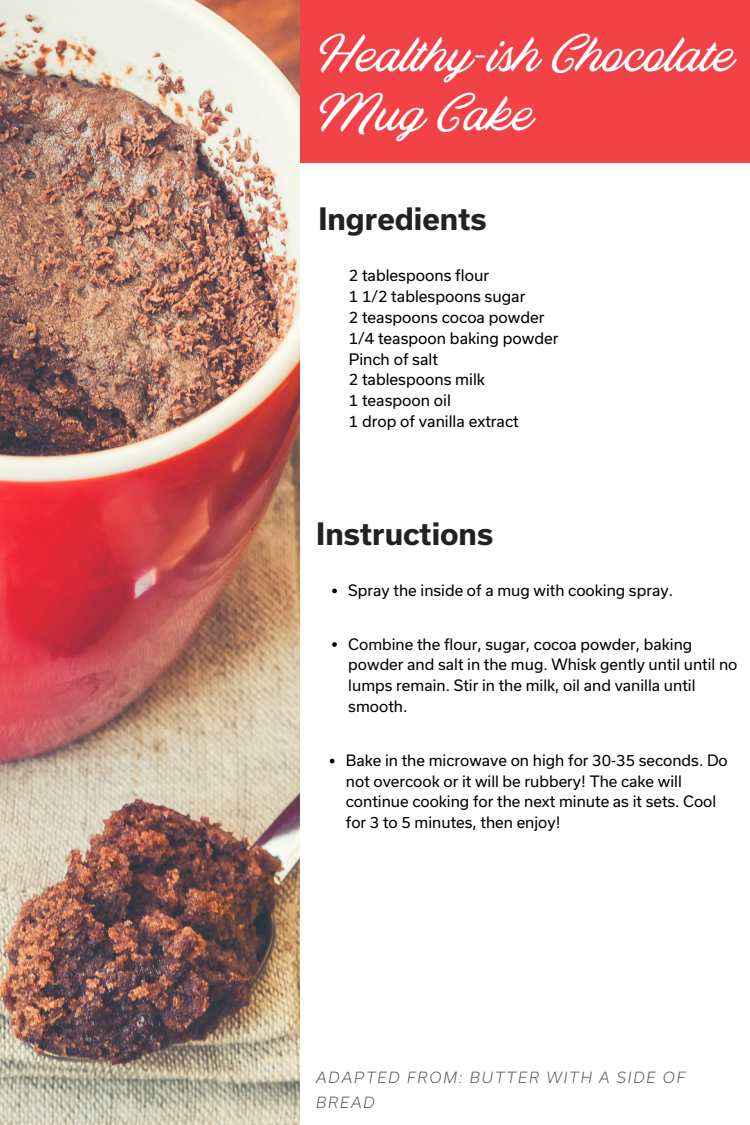
<style>
.page{position:relative;width:750px;height:1125px;background:#fff}
.page>*{position:absolute;margin:0;border:0;box-sizing:border-box;transform-origin:0 0}
.t1{font:48.75px/59px "Blackbike Clean";color:#fff}
.t2{font:700 29.5px "Usual";color:#222}
.t3{font:15.12px "Usual";color:#000}
.t4{font:15px/20.6px "Usual";color:#000}
.t5{font:italic 300 14.75px/24.4px "Usual";letter-spacing:.13em;color:#545454}
</style>
<div class="page">
<img style="left:0;top:0;width:300px;height:1125px">
<div style="left:300px;top:0;width:450px;height:163px;background:#f04247"></div>
<svg style="left:330px;top:759px;width:4px;height:4px"></svg>
<svg style="left:332px;top:642px;width:5px;height:5px"></svg>
<svg style="left:332px;top:589px;width:5px;height:4px"></svg>
<p class="t1" style="left:320px;top:26px;width:417px">Healthy-ish Chocolate<br>Mug Cake</p>
<p class="t2" style="left:318px;top:201px;width:170px">Ingredients</p>
<p class="t3" style="left:349px;top:266px;width:142px">2 tablespoons flour</p>
<p class="t3" style="left:349px;top:287px;width:178px">1 1/2 tablespoons sugar</p>
<p class="t3" style="left:349px;top:308px;width:197px">2 teaspoons cocoa powder</p>
<p class="t3" style="left:349px;top:329px;width:211px">1/4 teaspoon baking powder</p>
<p class="t3" style="left:349px;top:350px;width:91px">Pinch of salt</p>
<p class="t3" style="left:349px;top:370px;width:138px">2 tablespoons milk</p>
<p class="t3" style="left:349px;top:391px;width:104px">1 teaspoon oil</p>
<p class="t3" style="left:349px;top:412px;width:172px">1 drop of vanilla extract</p>
<p class="t2" style="left:316px;top:516px;width:179px">Instructions</p>
<p class="t4" style="left:348px;top:580px;width:326px">Spray the inside of a mug with cooking spray.</p>
<p class="t4" style="left:348px;top:633px;width:391px">Combine the flour, sugar, cocoa powder, baking powder and salt in the mug. Whisk gently until until no lumps remain. Stir in the milk, oil and vanilla until smooth.</p>
<p class="t4" style="left:346px;top:750px;width:383px">Bake in the microwave on high for 30-35 seconds. Do not overcook or it will be rubbery! The cake will continue cooking for the next minute as it sets. Cool for 3 to 5 minutes, then enjoy!</p>
<p class="t5" style="left:316px;top:1065px;width:371px">ADAPTED FROM: BUTTER WITH A SIDE OF<br>BREAD</p>
</div>
